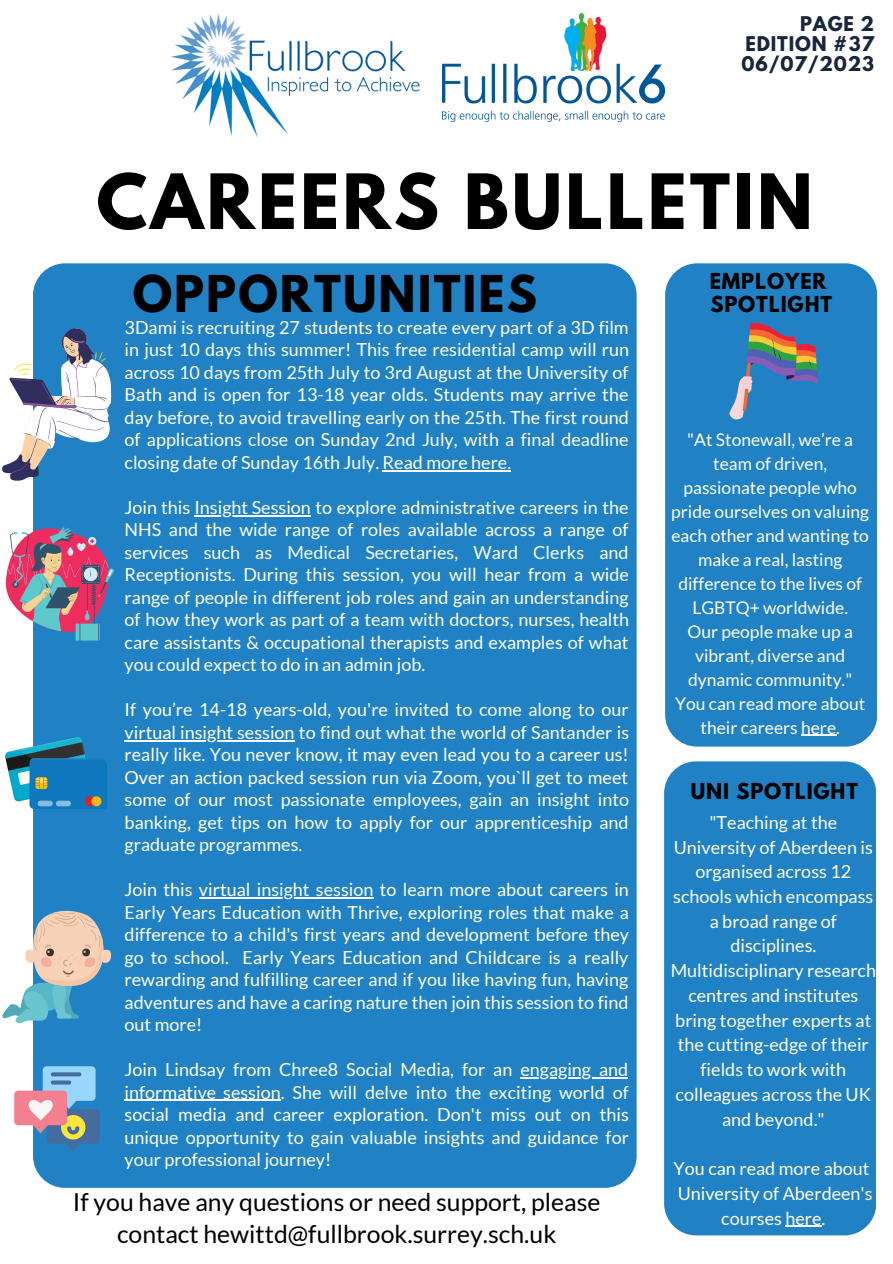
<style>
.page{position:relative;width:893px;height:1264px;background:#fff}
.page>*{position:absolute;margin:0;border:0;box-sizing:border-box;transform-origin:0 0}
.t1{font:700 67.5px "League Spartan";letter-spacing:.045em;color:#000}
.t2{font:700 45px "League Spartan";letter-spacing:.045em;color:#000}
.t3{font:24.75px/31.5px "Lato";color:#000;text-align:center}
.t4{font:700 19.5px "League Spartan";letter-spacing:.045em;color:#000}
.t5{font:18px/22.5px "Lato";color:#fff;text-align:justify}
.t6{font:700 18px "League Spartan";letter-spacing:.045em;color:#18253b}
.t7{font:17.4px/24px "Lato";color:#fff;text-align:center}
</style>
<div class="page">
<div style="left:33px;top:263px;width:603px;height:924px;background:#2082c5;border-radius:32px"></div>
<div style="left:665px;top:263px;width:211px;height:483px;background:#2082c5;border-radius:32px"></div>
<div style="left:664px;top:761px;width:211px;height:474px;background:#2082c5;border-radius:32px"></div>
<img style="left:171px;top:14px;width:249px;height:123px">
<img style="left:442px;top:14px;width:222px;height:107px">
<svg style="left:2px;top:328px;width:109px;height:153px"></svg>
<img style="left:6px;top:737px;width:101px;height:71px">
<hr style="left:382px;top:470px;width:129px;height:1px;background:#fff">
<hr style="left:194px;top:515px;width:117px;height:1px;background:#fff">
<hr style="left:125px;top:740px;width:169px;height:1px;background:#fff">
<hr style="left:199px;top:897px;width:174px;height:1px;background:#fff">
<hr style="left:520px;top:1077px;width:108px;height:1px;background:#fff">
<hr style="left:125px;top:1099px;width:156px;height:1px;background:#fff">
<svg style="left:2px;top:910px;width:109px;height:113px"></svg>
<svg style="left:14px;top:1066px;width:86px;height:85px"></svg>
<svg style="left:6px;top:527px;width:108px;height:114px"></svg>
<svg style="left:729px;top:323px;width:89px;height:97px"></svg>
<hr style="left:801px;top:734px;width:35px;height:1px;background:#fff">
<hr style="left:785px;top:1225px;width:36px;height:1px;background:#fff">
<p class="t6" style="left:800px;top:15px;width:76px">PAGE 2</p>
<p class="t6" style="left:745px;top:35px;width:130px">EDITION #37</p>
<p class="t6" style="left:741px;top:55px;width:134px">06/07/2023</p>
<p class="t1" style="left:96px;top:168px;width:717px">CAREERS BULLETIN</p>
<p class="t2" style="left:133px;top:271px;width:405px">OPPORTUNITIES</p>
<p class="t4" style="left:709px;top:272px;width:118px">EMPLOYER</p>
<p class="t4" style="left:710px;top:294px;width:123px">SPOTLIGHT</p>
<p class="t5" style="left:125px;top:316px;width:506px">3Dami is recruiting 27 students to create every part of a 3D film in just 10 days this summer! This free residential camp will run across 10 days from 25th July to 3rd August at the University of Bath and is open for 13-18 year olds. Students may arrive the day before, to avoid travelling early on the 25th. The first round of applications close on Sunday 2nd July, with a final deadline closing date of Sunday 16th July. Read more here.</p>
<p class="t5" style="left:125px;top:495px;width:506px">Join this Insight Session to explore administrative careers in the NHS and the wide range of roles available across a range of services such as Medical Secretaries, Ward Clerks and Receptionists. During this session, you will hear from a wide range of people in different job roles and gain an understanding of how they work as part of a team with doctors, nurses, health care assistants &amp; occupational therapists and examples of what you could expect to do in an admin job.</p>
<p class="t5" style="left:125px;top:698px;width:506px">If you’re 14-18 years-old, you're invited to come along to our virtual insight session to find out what the world of Santander is really like. You never know, it may even lead you to a career us!<br>Over an action packed session run via Zoom, you`ll get to meet some of our most passionate employees, gain an insight into banking, get tips on how to apply for our apprenticeship and graduate programmes.</p>
<p class="t5" style="left:125px;top:878px;width:506px">Join this virtual insight session to learn more about careers in Early Years Education with Thrive, exploring roles that make a difference to a child's first years and development before they go to school. Early Years Education and Childcare is a really rewarding and fulfilling career and if you like having fun, having adventures and have a caring nature then join this session to find out more!</p>
<p class="t5" style="left:125px;top:1057px;width:506px">Join Lindsay from Chree8 Social Media, for an engaging and informative session. She will delve into the exciting world of social media and career exploration. Don't miss out on this unique opportunity to gain valuable insights and guidance for your professional journey!</p>
<p class="t3" style="left:73px;top:1185px;width:529px">If you have any questions or need support, please contact hewittd@fullbrook.surrey.sch.uk</p>
<p class="t7" style="left:671px;top:427px;width:199px">"At Stonewall, we’re a team of driven, passionate people who pride ourselves on valuing each other and wanting to make a real, lasting difference to the lives of<br>LGBTQ+ worldwide.</p>
<p class="t7" style="left:687px;top:619px;width:167px">Our people make up a vibrant, diverse and dynamic community."</p>
<p class="t7" style="left:675px;top:691px;width:192px">You can read more about their careers here.</p>
<p class="t4" style="left:690px;top:781px;width:169px">UNI SPOTLIGHT</p>
<p class="t5" style="left:670px;top:809px;width:207px;line-height:24.8px;text-align:center">"Teaching at the<br>University of Aberdeen is organised across 12 schools which encompass a broad range of disciplines.<br>Multidisciplinary research centres and institutes bring together experts at the cutting-edge of their fields to work with colleagues across the UK and beyond."</p>
<p class="t5" style="left:673px;top:1155px;width:200px;line-height:24.8px;text-align:center">You can read more about<br>University of Aberdeen's courses here.</p>
</div>
